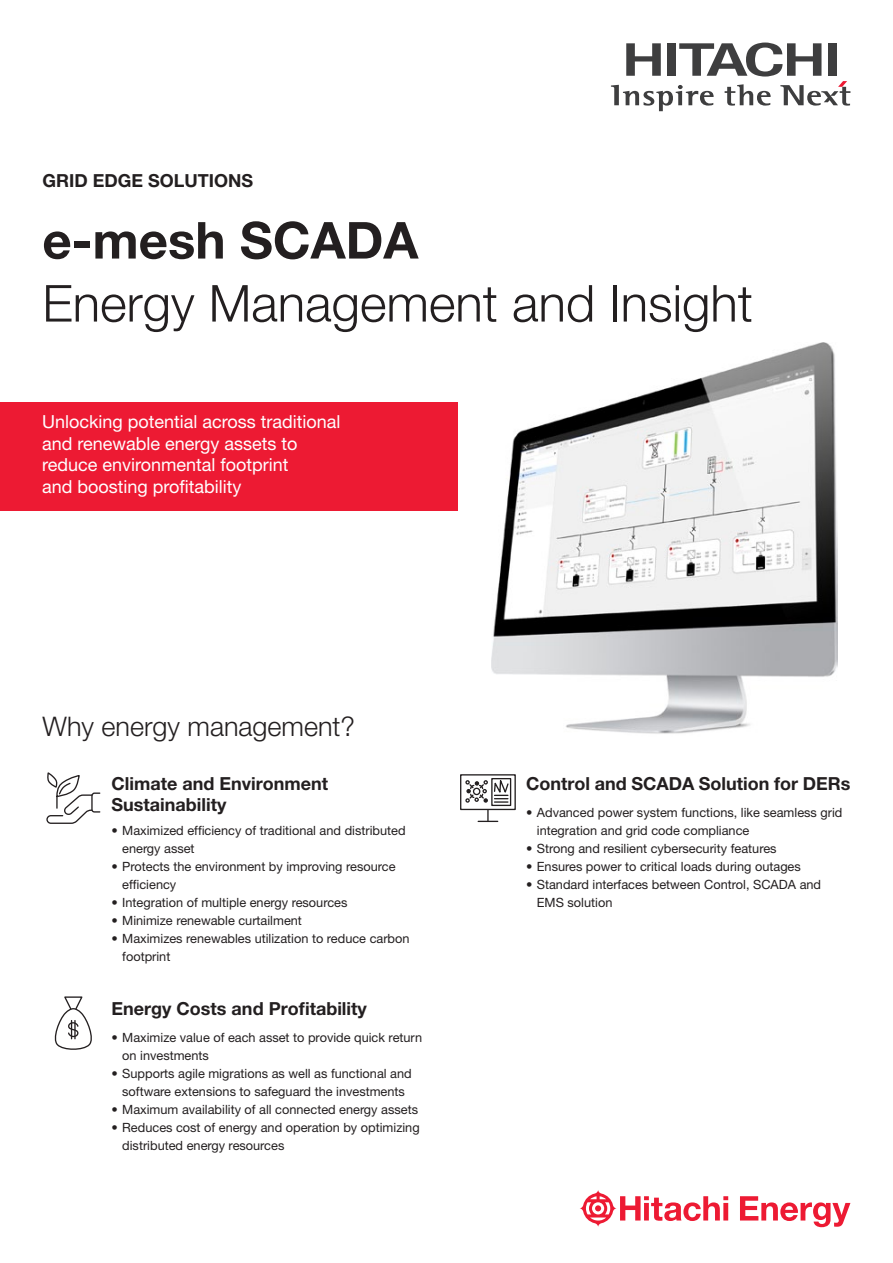
<style>
.page{position:relative;width:893px;height:1263px;background:#fff}
.page>*{position:absolute;margin:0;border:0;box-sizing:border-box;transform-origin:0 0}
.Headline_34pt_40_8pt{font:300 51px "Helvetica Neue LT Pro";color:#231f20}
.Headline_34pt_40_8pt-2{font:700 51px "Helvetica Neue LT Pro";color:#231f20}
.Subheadline_18pt_21{font:300 27px "Helvetica Neue LT Pro";color:#231f20}
.Lead_white_12pt_14_4{font:18px/21.6px "Helvetica Neue LT Pro";color:#fff}
.Lead_12pt_14_4pt{font:700 18px/21.6px "Helvetica Neue LT Pro";color:#231f20}
.Listing_01_8_5pt_12p{font:12.75px/18px "Helvetica Neue LT Pro";color:#231f20}
</style>
<div class="page">
<img style="left:491px;top:343px;width:347px;height:391px">
<div style="left:0;top:403px;width:457px;height:108px;background:#ed1a33"></div>
<svg style="left:46px;top:773px;width:55px;height:51px"></svg>
<svg style="left:54px;top:996px;width:38px;height:54px"></svg>
<div style="left:460px;top:774px;width:56px;height:36px;border:1px solid #231f20"></div>
<svg style="left:478px;top:809px;width:20px;height:13px"></svg>
<div style="left:491px;top:778px;width:20px;height:28px;border:1px solid #231f20"></div>
<svg style="left:465px;top:775px;width:45px;height:28px"></svg>
<svg style="left:611px;top:43px;width:239px;height:68px"></svg>
<svg style="left:580px;top:1190px;width:270px;height:37px"></svg>
<p class="Lead_12pt_14_4pt" style="left:43px;top:169px;width:212px">GRID EDGE SOLUTIONS</p>
<p class="Headline_34pt_40_8pt-2" style="left:42px;top:209px;width:377px">e-mesh SCADA</p>
<p class="Headline_34pt_40_8pt" style="left:42px;top:272px;width:712px">Energy Management and Insight</p>
<p class="Lead_white_12pt_14_4" style="left:42px;top:410px;width:300px">Unlocking potential across traditional and renewable energy assets to reduce environmental footprint<br>and boosting profitability</p>
<p class="Subheadline_18pt_21" style="left:43px;top:709px;width:314px">Why energy management?</p>
<p class="Lead_12pt_14_4pt" style="left:112px;top:772px;width:218px">Climate and Environment<br>Sustainability</p>
<p class="Listing_01_8_5pt_12p" style="left:122px;top:821px;width:285px;text-indent:-11px">• Maximized efficiency of traditional and distributed energy asset</p>
<p class="Listing_01_8_5pt_12p" style="left:122px;top:857px;width:275px;text-indent:-11px">• Protects the environment by improving resource efficiency</p>
<p class="Listing_01_8_5pt_12p" style="left:112px;top:893px;width:237px">• Integration of multiple energy resources</p>
<p class="Listing_01_8_5pt_12p" style="left:112px;top:911px;width:192px">• Minimize renewable curtailment</p>
<p class="Listing_01_8_5pt_12p" style="left:122px;top:929px;width:289px;text-indent:-11px">• Maximizes renewables utilization to reduce carbon footprint</p>
<p class="Lead_12pt_14_4pt" style="left:112px;top:997px;width:257px">Energy Costs and Profitability</p>
<p class="Listing_01_8_5pt_12p" style="left:122px;top:1028px;width:301px;text-indent:-11px">• Maximize value of each asset to provide quick return on investments</p>
<p class="Listing_01_8_5pt_12p" style="left:112px;top:1064px;width:302px;text-align:center">• Supports agile migrations as well as functional and software extensions to safeguard the investments</p>
<p class="Listing_01_8_5pt_12p" style="left:112px;top:1100px;width:308px">• Maximum availability of all connected energy assets</p>
<p class="Listing_01_8_5pt_12p" style="left:122px;top:1118px;width:299px;text-indent:-11px">• Reduces cost of energy and operation by optimizing distributed energy resources</p>
<p class="Lead_12pt_14_4pt" style="left:526px;top:772px;width:326px">Control and SCADA Solution for DERs</p>
<p class="Listing_01_8_5pt_12p" style="left:537px;top:803px;width:307px;text-indent:-11px">• Advanced power system functions, like seamless grid integration and grid code compliance</p>
<p class="Listing_01_8_5pt_12p" style="left:526px;top:839px;width:252px">• Strong and resilient cybersecurity features</p>
<p class="Listing_01_8_5pt_12p" style="left:526px;top:857px;width:276px">• Ensures power to critical loads during outages</p>
<p class="Listing_01_8_5pt_12p" style="left:537px;top:875px;width:286px;text-indent:-11px">• Standard interfaces between Control, SCADA and<br>EMS solution</p>
</div>
